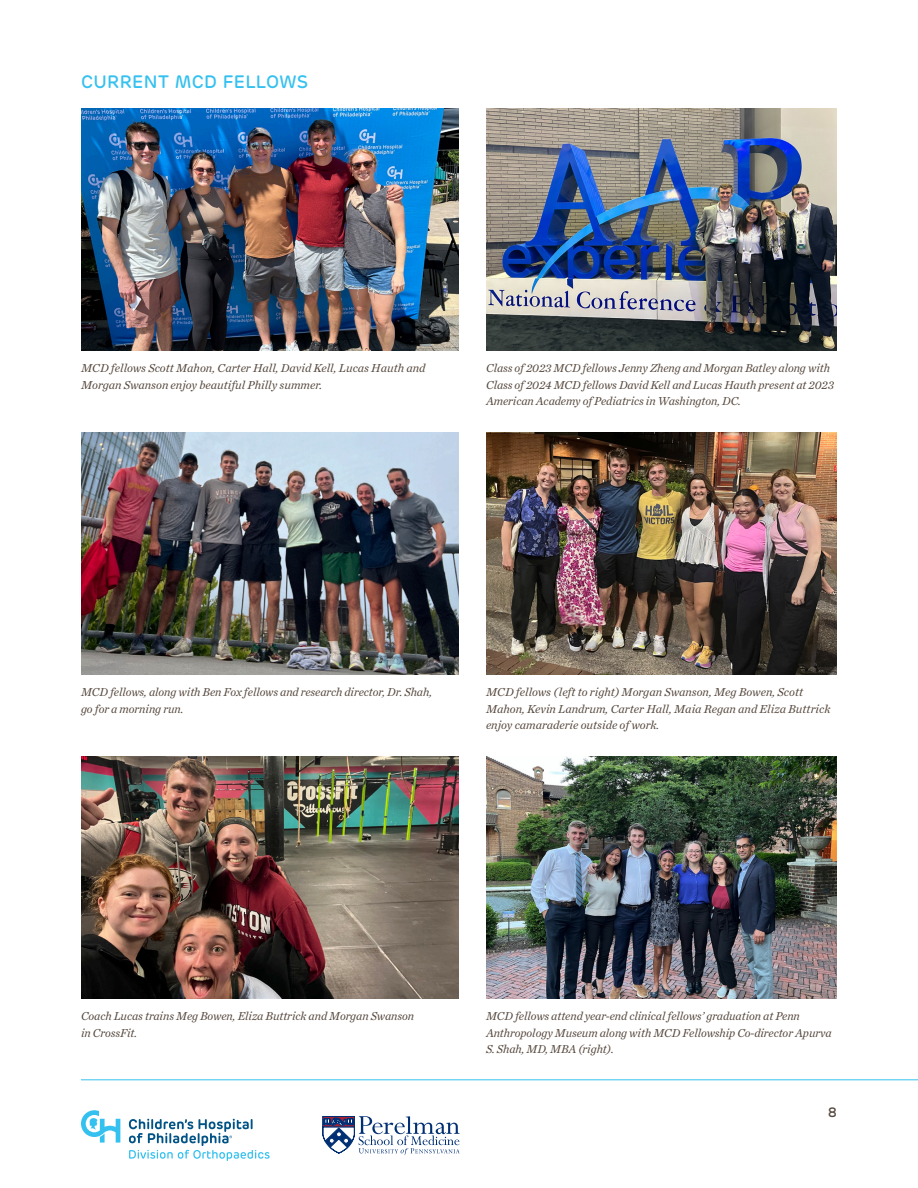
<style>
.page{position:relative;width:918px;height:1188px;background:#fff}
.page>*{position:absolute;margin:0;border:0;box-sizing:border-box;transform-origin:0 0}
.subhead_tier_1{font:500 18px "Rubrik";letter-spacing:.02em;color:#35c1ef}
.header_non-banded{font:500 13.5px "Rubrik";color:#55473c}
.captions{font:italic 12px/16.5px "Chronicle Text G1";letter-spacing:-.005em;color:#55473c}
</style>
<div class="page">
<img style="left:486px;top:108px;width:351px;height:243px">
<img style="left:486px;top:432px;width:351px;height:243px">
<img style="left:486px;top:756px;width:351px;height:243px">
<img style="left:81px;top:108px;width:378px;height:243px">
<img style="left:81px;top:432px;width:378px;height:243px">
<img style="left:81px;top:756px;width:378px;height:242px">
<svg style="left:322px;top:1116px;width:138px;height:39px"></svg>
<svg style="left:81px;top:1110px;width:39px;height:33px"></svg>
<svg style="left:129px;top:1119px;width:141px;height:42px"></svg>
<hr style="left:81px;top:1080px;width:837px;height:1px;background:#35c1ef">
<p class="subhead_tier_1" style="left:81px;top:70px;width:229px">CURRENT MCD FELLOWS</p>
<p class="captions" style="left:81px;top:359px;width:346px">MCD fellows Scott Mahon, Carter Hall, David Kell, Lucas Hauth and<br>Morgan Swanson enjoy beautiful Philly summer.</p>
<p class="captions" style="left:486px;top:359px;width:350px">Class of 2023 MCD fellows Jenny Zheng and Morgan Batley along with<br>Class of 2024 MCD fellows David Kell and Lucas Hauth present at 2023<br>American Academy of Pediatrics in Washington, DC.</p>
<p class="captions" style="left:81px;top:683px;width:353px">MCD fellows, along with Ben Fox fellows and research director, Dr. Shah, go for a morning run.</p>
<p class="captions" style="left:486px;top:683px;width:346px">MCD fellows (left to right) Morgan Swanson, Meg Bowen, Scott<br>Mahon, Kevin Landrum, Carter Hall, Maia Regan and Eliza Buttrick enjoy camaraderie outside of work.</p>
<p class="captions" style="left:81px;top:1007px;width:335px">Coach Lucas trains Meg Bowen, Eliza Buttrick and Morgan Swanson in CrossFit.</p>
<p class="captions" style="left:486px;top:1007px;width:347px">MCD fellows attend year-end clinical fellows’ graduation at Penn<br>Anthropology Museum along with MCD Fellowship Co-director Apurva<br>S. Shah, MD, MBA (right).</p>
<p class="header_non-banded" style="left:828px;top:1104px;width:11px">8</p>
</div>
